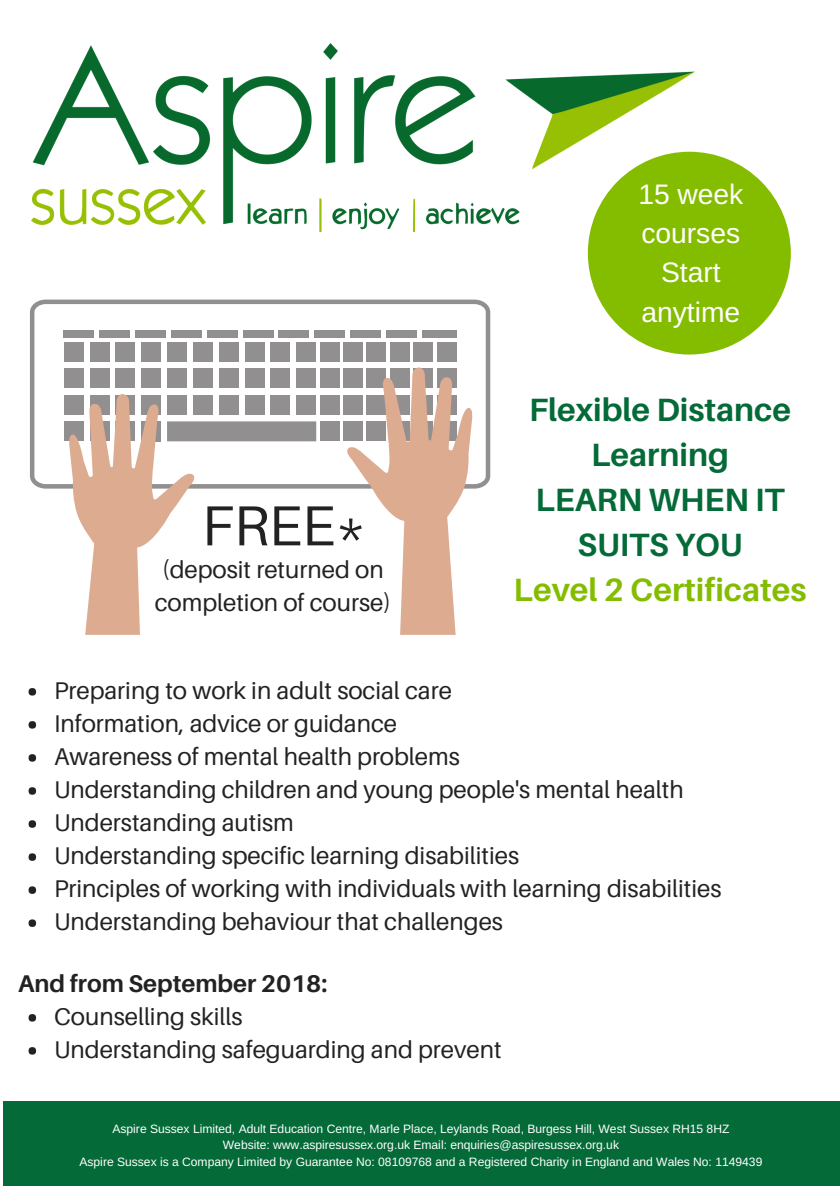
<style>
.page{position:relative;width:840px;height:1191px;background:#fff}
.page>*{position:absolute;margin:0;border:0;box-sizing:border-box;transform-origin:0 0}
.t1{font:56.4px "Aileron";color:#222}
.t2{font:700 32.2px/45px "Aileron";color:#046a38;text-align:center}
.t3{font:700 32.2px "Aileron";color:#84bd00}
.t4{font:28.2px/39px "Arimo";color:#fff;text-align:center}
.t5{font:24.2px/33px "Aileron";color:#222}
.t6{font:700 24.2px "Aileron";color:#222}
.t7{font:12px/16.6px "Arimo";color:#fff;text-align:center}
</style>
<div class="page">
<svg style="left:30px;top:299px;width:460px;height:189px"></svg>
<svg style="left:50px;top:317px;width:418px;height:138px"></svg>
<div style="left:64px;top:342px;width:20px;height:20px;background:#918f8f"></div>
<div style="left:89px;top:342px;width:20px;height:20px;background:#918f8f"></div>
<div style="left:64px;top:330px;width:30px;height:8px;background:#918f8f"></div>
<div style="left:99px;top:330px;width:31px;height:8px;background:#918f8f"></div>
<div style="left:135px;top:330px;width:31px;height:8px;background:#918f8f"></div>
<div style="left:171px;top:330px;width:30px;height:8px;background:#918f8f"></div>
<div style="left:207px;top:330px;width:30px;height:8px;background:#918f8f"></div>
<div style="left:242px;top:330px;width:31px;height:8px;background:#918f8f"></div>
<div style="left:278px;top:330px;width:31px;height:8px;background:#918f8f"></div>
<div style="left:314px;top:330px;width:31px;height:8px;background:#918f8f"></div>
<div style="left:350px;top:330px;width:30px;height:8px;background:#918f8f"></div>
<div style="left:386px;top:330px;width:30px;height:8px;background:#918f8f"></div>
<div style="left:421px;top:330px;width:35px;height:8px;background:#918f8f"></div>
<div style="left:115px;top:342px;width:20px;height:20px;background:#918f8f"></div>
<div style="left:141px;top:342px;width:20px;height:20px;background:#918f8f"></div>
<div style="left:167px;top:342px;width:20px;height:20px;background:#918f8f"></div>
<div style="left:193px;top:342px;width:20px;height:20px;background:#918f8f"></div>
<div style="left:219px;top:342px;width:19px;height:20px;background:#918f8f"></div>
<div style="left:244px;top:342px;width:20px;height:20px;background:#918f8f"></div>
<div style="left:270px;top:342px;width:20px;height:20px;background:#918f8f"></div>
<div style="left:296px;top:342px;width:20px;height:20px;background:#918f8f"></div>
<div style="left:64px;top:368px;width:20px;height:20px;background:#918f8f"></div>
<div style="left:89px;top:368px;width:20px;height:20px;background:#918f8f"></div>
<div style="left:115px;top:368px;width:20px;height:20px;background:#918f8f"></div>
<div style="left:141px;top:368px;width:20px;height:20px;background:#918f8f"></div>
<div style="left:167px;top:368px;width:20px;height:20px;background:#918f8f"></div>
<div style="left:193px;top:368px;width:20px;height:20px;background:#918f8f"></div>
<div style="left:219px;top:368px;width:19px;height:20px;background:#918f8f"></div>
<div style="left:244px;top:368px;width:20px;height:20px;background:#918f8f"></div>
<div style="left:270px;top:368px;width:20px;height:20px;background:#918f8f"></div>
<div style="left:296px;top:368px;width:20px;height:20px;background:#918f8f"></div>
<div style="left:64px;top:395px;width:20px;height:20px;background:#918f8f"></div>
<div style="left:193px;top:395px;width:20px;height:20px;background:#918f8f"></div>
<div style="left:219px;top:395px;width:19px;height:20px;background:#918f8f"></div>
<div style="left:244px;top:395px;width:20px;height:20px;background:#918f8f"></div>
<div style="left:270px;top:395px;width:20px;height:20px;background:#918f8f"></div>
<div style="left:296px;top:395px;width:20px;height:20px;background:#918f8f"></div>
<div style="left:64px;top:421px;width:20px;height:20px;background:#918f8f"></div>
<div style="left:167px;top:421px;width:149px;height:20px;background:#918f8f"></div>
<div style="left:319px;top:342px;width:20px;height:20px;background:#918f8f"></div>
<div style="left:319px;top:368px;width:20px;height:20px;background:#918f8f"></div>
<div style="left:319px;top:395px;width:20px;height:20px;background:#918f8f"></div>
<div style="left:319px;top:421px;width:20px;height:20px;background:#918f8f"></div>
<div style="left:343px;top:342px;width:20px;height:20px;background:#918f8f"></div>
<div style="left:366px;top:342px;width:20px;height:20px;background:#918f8f"></div>
<div style="left:389px;top:342px;width:20px;height:20px;background:#918f8f"></div>
<div style="left:413px;top:342px;width:20px;height:20px;background:#918f8f"></div>
<div style="left:436px;top:342px;width:20px;height:20px;background:#918f8f"></div>
<svg style="left:68px;top:394px;width:129px;height:241px"></svg>
<svg style="left:343px;top:367px;width:130px;height:268px"></svg>
<img style="left:32px;top:44px;width:662px;height:187px">
<div style="left:29px;top:688px;width:7px;height:7px;background:#222;border-radius:50%"></div>
<div style="left:29px;top:721px;width:7px;height:7px;background:#222;border-radius:50%"></div>
<div style="left:29px;top:754px;width:7px;height:7px;background:#222;border-radius:50%"></div>
<div style="left:29px;top:787px;width:7px;height:7px;background:#222;border-radius:50%"></div>
<div style="left:29px;top:820px;width:7px;height:7px;background:#222;border-radius:50%"></div>
<div style="left:29px;top:853px;width:7px;height:8px;background:#222;border-radius:50%"></div>
<div style="left:29px;top:886px;width:7px;height:8px;background:#222;border-radius:50%"></div>
<div style="left:29px;top:919px;width:7px;height:8px;background:#222;border-radius:50%"></div>
<div style="left:3px;top:1101px;width:836px;height:84px;background:#046a38"></div>
<div style="left:29px;top:1014px;width:7px;height:7px;background:#222;border-radius:50%"></div>
<div style="left:29px;top:1047px;width:7px;height:7px;background:#222;border-radius:50%"></div>
<svg style="left:587px;top:152px;width:203px;height:202px;fill:#84bd00"></svg>
<h1 class="t1" style="left:202px;top:490px;width:166px">FREE*</h1>
<p class="t5" style="left:155px;top:553px;width:237px;text-align:center">(deposit returned on completion of course)</p>
<p class="t4" style="left:638px;top:175px;width:106px">15 week courses<br>Start anytime</p>
<h2 class="t2" style="left:528px;top:386px;width:263px">Flexible Distance<br>Learning<br>LEARN WHEN IT<br>SUITS YOU</h2>
<h2 class="t3" style="left:513px;top:569px;width:294px">Level 2 Certificates</h2>
<p class="t5" style="left:54px;top:673px;width:668px">Preparing to work in adult social care<br>Information, advice or guidance<br>Awareness of mental health problems<br>Understanding children and young people's mental health Understanding autism<br>Understanding specific learning disabilities<br>Principles of working with individuals with learning disabilities Understanding behaviour that challenges</p>
<p class="t6" style="left:18px;top:968px;width:310px">And from September 2018:</p>
<p class="t5" style="left:54px;top:999px;width:449px">Counselling skills<br>Understanding safeguarding and prevent</p>
<p class="t7" style="left:79px;top:1120px;width:684px">Aspire Sussex Limited, Adult Education Centre, Marle Place, Leylands Road, Burgess Hill, West Sussex RH15 8HZ<br>Website: www.aspiresussex.org.uk Email: enquiries@aspiresussex.org.uk<br>Aspire Sussex is a Company Limited by Guarantee No: 08109768 and a Registered Charity in England and Wales No: 1149439</p>
</div>
